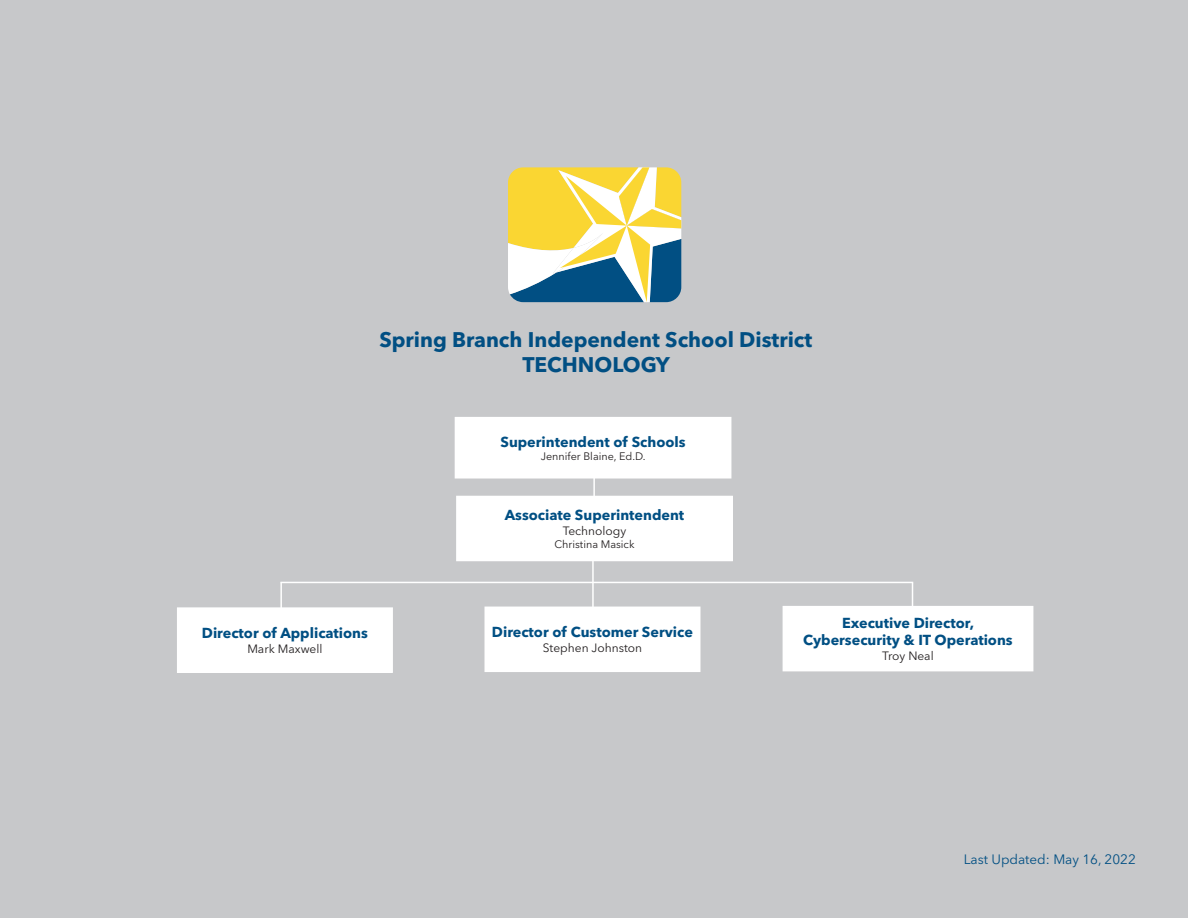
<style>
.page{position:relative;width:1188px;height:918px;background:#c7c8ca}
.page>*{position:absolute;margin:0;border:0;box-sizing:border-box;transform-origin:0 0}
.t1{font:700 21px "Avenir Next LT Pro";color:#014f83}
.t2{font:700 14.4px/17.2px "Avenir Next LT Pro";color:#014f83;text-align:center}
.t3{font:13.5px "Avenir Next LT Pro";color:#014f83}
.t4{font:12px "Avenir Next LT Pro";color:#231f20}
.t5{font:10.8px "Avenir Next LT Pro";color:#231f20}
</style>
<div class="page">
<div style="left:455px;top:418px;width:276px;height:60px;background:#fff"></div>
<div style="left:455px;top:417px;width:276px;height:62px;border:2px solid #fff"></div>
<svg style="left:508px;top:167px;width:173px;height:135px;background:#c2c280"></svg>
<hr style="left:593px;top:472px;width:2px;height:30px;background:#fff">
<hr style="left:280px;top:583px;width:2px;height:26px;background:#fff">
<div style="left:178px;top:608px;width:214px;height:64px;background:#fff"></div>
<div style="left:177px;top:607px;width:216px;height:66px;border:2px solid #fff"></div>
<div style="left:457px;top:496px;width:275px;height:65px;background:#fff"></div>
<div style="left:783px;top:607px;width:250px;height:64px;background:#fff"></div>
<div style="left:783px;top:606px;width:250px;height:65px;border:2px solid #fff"></div>
<svg style="left:912px;top:583px;width:1px;height:26px"></svg>
<hr style="left:592px;top:557px;width:2px;height:56px;background:#fff">
<hr style="left:280px;top:582px;width:633px;height:1px;background:#fff">
<div style="left:485px;top:607px;width:215px;height:64px;background:#fff"></div>
<div style="left:484px;top:607px;width:216px;height:65px;border:2px solid #fff"></div>
<p class="t1" style="left:379px;top:326px;width:434px">Spring Branch Independent School District</p>
<p class="t1" style="left:522px;top:352px;width:149px">TECHNOLOGY</p>
<p class="t2" style="left:501px;top:433px;width:187px">Superintendent of Schools</p>
<p class="t5" style="left:541px;top:449px;width:106px">Jennifer Blaine, Ed.D.</p>
<p class="t2" style="left:505px;top:506px;width:181px">Associate Superintendent</p>
<p class="t4" style="left:563px;top:524px;width:65px">Technology</p>
<p class="t5" style="left:554px;top:538px;width:82px">Christina Masick</p>
<p class="t2" style="left:202px;top:624px;width:168px">Director of Applications</p>
<p class="t4" style="left:247px;top:642px;width:77px">Mark Maxwell</p>
<p class="t2" style="left:492px;top:623px;width:203px">Director of Customer Service</p>
<p class="t4" style="left:543px;top:641px;width:101px">Stephen Johnston</p>
<p class="t2" style="left:803px;top:614px;width:211px">Executive Director,<br>Cybersecurity &amp; IT Operations</p>
<p class="t4" style="left:882px;top:649px;width:53px">Troy Neal</p>
<p class="t3" style="left:964px;top:851px;width:174px">Last Updated: May 16, 2022</p>
</div>
